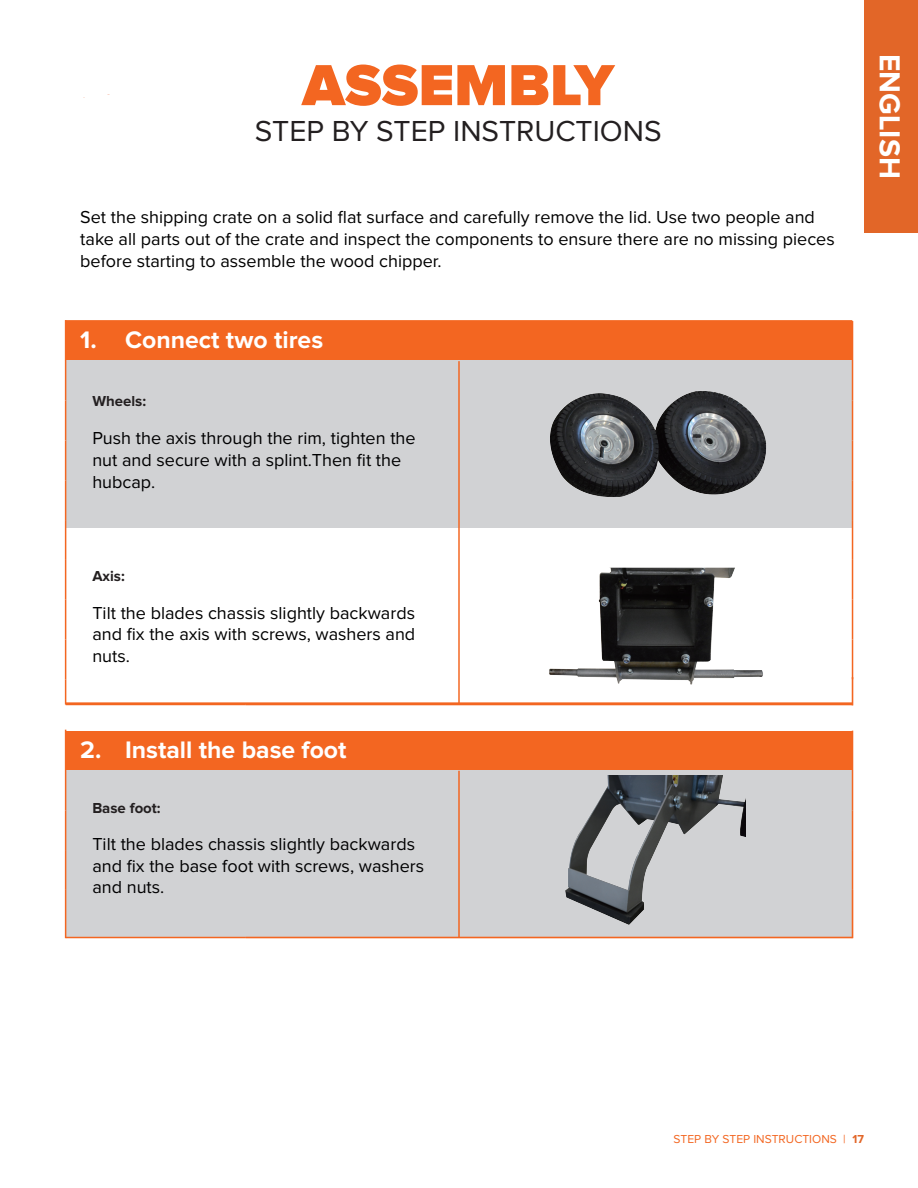
<style>
.page{position:relative;width:918px;height:1188px;background:#fff}
.page>*{position:absolute;margin:0;border:0;box-sizing:border-box;transform-origin:0 0}
.t1{font:900 60px "Proxima Nova";color:#f36621}
.t2{font:30px "Proxima Nova";color:#231f20}
.t3{font:700 30px "Proxima Nova";color:#fff}
.t4{font:700 24.75px "Proxima Nova";color:#fff}
.t5{font:18px/21.6px "Proxima Nova";color:#000001}
.t6{font:700 15px "Proxima Nova";color:#231f20}
.t7{font:12px "Proxima Nova";color:#f36621}
.s1{font-weight:700;color:#e26628}
</style>
<div class="page">
<div style="left:66px;top:321px;width:786px;height:40px;background:#f36621"></div>
<div style="left:66px;top:361px;width:787px;height:167px;background:#d1d2d4"></div>
<hr style="left:65px;top:361px;width:1px;height:40px;background:#f36621">
<hr style="left:65px;top:401px;width:1px;height:39px;background:#f36621">
<hr style="left:65px;top:440px;width:1px;height:40px;background:#f36621">
<hr style="left:65px;top:480px;width:1px;height:40px;background:#f36621">
<hr style="left:65px;top:520px;width:1px;height:40px;background:#f36621">
<hr style="left:65px;top:560px;width:1px;height:40px;background:#f36621">
<hr style="left:65px;top:600px;width:1px;height:40px;background:#f36621">
<hr style="left:65px;top:640px;width:1px;height:39px;background:#f36621">
<svg style="left:65px;top:679px;width:1px;height:25px"></svg>
<hr style="left:66px;top:704px;width:180px;height:1px;background:#f36621">
<hr style="left:458px;top:361px;width:2px;height:343px;background:#f36621">
<hr style="left:852px;top:401px;width:1px;height:39px;background:#f36621">
<hr style="left:852px;top:440px;width:1px;height:40px;background:#f36621">
<hr style="left:852px;top:480px;width:1px;height:40px;background:#f36621">
<hr style="left:852px;top:520px;width:1px;height:40px;background:#f36621">
<hr style="left:852px;top:560px;width:1px;height:40px;background:#f36621">
<hr style="left:852px;top:600px;width:1px;height:40px;background:#f36621">
<hr style="left:852px;top:640px;width:1px;height:39px;background:#f36621">
<svg style="left:852px;top:679px;width:1px;height:25px"></svg>
<hr style="left:246px;top:704px;width:607px;height:1px;background:#f36621">
<hr style="left:65px;top:320px;width:1px;height:41px;background:#f36621">
<hr style="left:66px;top:320px;width:786px;height:2px;background:#f36621">
<hr style="left:852px;top:321px;width:1px;height:80px;background:#f36621">
<div style="left:66px;top:731px;width:786px;height:39px;background:#f36621"></div>
<div style="left:66px;top:770px;width:787px;height:168px;background:#d1d2d4"></div>
<hr style="left:65px;top:770px;width:1px;height:40px;background:#f36621">
<hr style="left:65px;top:810px;width:1px;height:40px;background:#f36621">
<hr style="left:65px;top:850px;width:1px;height:40px;background:#f36621">
<hr style="left:65px;top:890px;width:1px;height:48px;background:#f36621">
<hr style="left:66px;top:937px;width:180px;height:1px;background:#f36621">
<hr style="left:458px;top:771px;width:2px;height:167px;background:#f36621">
<hr style="left:852px;top:810px;width:1px;height:40px;background:#f36621">
<hr style="left:852px;top:850px;width:1px;height:40px;background:#f36621">
<hr style="left:852px;top:890px;width:1px;height:48px;background:#f36621">
<hr style="left:246px;top:937px;width:607px;height:1px;background:#f36621">
<hr style="left:65px;top:730px;width:1px;height:40px;background:#f36621">
<hr style="left:66px;top:702px;width:786px;height:2px;background:#f36621">
<hr style="left:852px;top:731px;width:1px;height:79px;background:#f36621">
<img style="left:566px;top:776px;width:180px;height:148px">
<div style="left:864px;top:0;width:54px;height:233px;background:#e26628"></div>
<img style="left:516px;top:360px;width:310px;height:137px">
<img style="left:508px;top:567px;width:295px;height:139px">
<h1 class="t1" style="left:302px;top:58px;width:313px">ASSEMBLY</h1>
<h2 class="t2" style="left:255px;top:114px;width:408px">STEP BY STEP INSTRUCTIONS</h2>
<p class="t5" style="left:80px;top:207px;width:756px">Set the shipping crate on a solid flat surface and carefully remove the lid. Use two people and take all parts out of the crate and inspect the components to ensure there are no missing pieces</p>
<p class="t5" style="left:80px;top:250px;width:363px">before starting to assemble the wood chipper.</p>
<h3 class="t4" style="left:80px;top:329px;width:244px">1. Connect two tires</h3>
<p class="t6" style="left:92px;top:395px;width:55px">Wheels:</p>
<p class="t5" style="left:92px;top:428px;width:325px">Push the axis through the rim, tighten the nut and secure with a splint.Then fit the hubcap.</p>
<p class="t6" style="left:92px;top:569px;width:34px">Axis:</p>
<p class="t5" style="left:92px;top:602px;width:324px;text-align:justify">Tilt the blades chassis slightly backwards and fix the axis with screws, washers and nuts.</p>
<h3 class="t4" style="left:80px;top:738px;width:268px">2. Install the base foot</h3>
<p class="t6" style="left:92px;top:802px;width:70px">Base foot:</p>
<p class="t5" style="left:92px;top:834px;width:333px">Tilt the blades chassis slightly backwards and fix the base foot with screws, washers and nuts.</p>
<h2 class="t3" style="left:903px;top:54px;width:126px;rotate:90deg">ENGLISH</h2>
<p class="t7" style="left:674px;top:1133px;width:192px">STEP BY STEP INSTRUCTIONS | <span class="s1">17</span></p>
</div>
